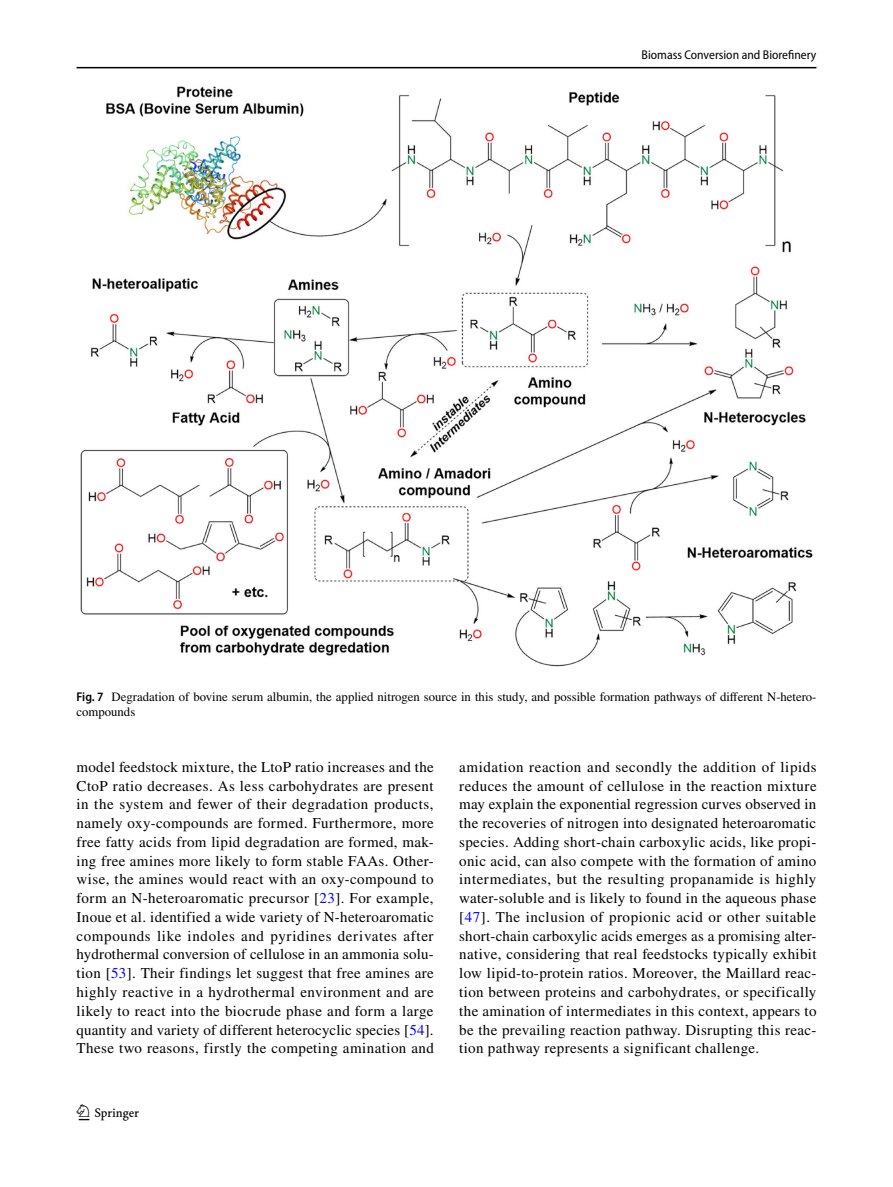
<style>
.page{position:relative;width:893px;height:1187px;background:#fff}
.page>*{position:absolute;margin:0;border:0;box-sizing:border-box;transform-origin:0 0}
.t1{font:22.5px "Springnew Regular 2";color:#000}
.t2{font:15px/18.8px "STIX";letter-spacing:.025em;color:#000;text-align:justify}
.t3{font:12.75px/15px "STIX";color:#000}
.t4{font:semi-condensed 12.75px "Myriad Pro";color:#000}
.s1{font-family:"Myriad Pro";font-weight:600;font-stretch:semi-condensed}
.s2{color:#00f}
</style>
<div class="page">
<hr style="left:77px;top:67px;width:739px;height:1px;background:#000">
<img style="left:81px;top:87px;width:731px;height:579px">
<p class="t4" style="left:642px;top:48px;width:176px">Biomass Conversion and Biorefinery</p>
<p class="t3" style="left:77px;top:690px;width:741px"><span class="s1">Fig. 7</span> Degradation of bovine serum albumin, the applied nitrogen source in this study, and possible formation pathways of different N-hetero&shy;compounds</p>
<p class="t2" style="left:77px;top:758px;width:359px">model feedstock mixture, the LtoP ratio increases and the CtoP ratio decreases. As less carbohydrates are present in the system and fewer of their degradation products, namely oxy-compounds are formed. Furthermore, more free fatty acids from lipid degradation are formed, mak&shy;ing free amines more likely to form stable FAAs. Other&shy;wise, the amines would react with an oxy-compound to form an N-heteroaromatic precursor [<span class="s2">23</span>]. For example, Inoue et al. identified a wide variety of N-heteroaromatic compounds like indoles and pyridines derivates after hydrothermal conversion of cellulose in an ammonia solu&shy;tion [<span class="s2">53</span>]. Their findings let suggest that free amines are highly reactive in a hydrothermal environment and are likely to react into the biocrude phase and form a large quantity and variety of different heterocyclic species [<span class="s2">54</span>].<br>These two reasons, firstly the competing amination and</p>
<p class="t2" style="left:459px;top:758px;width:359px">amidation reaction and secondly the addition of lipids reduces the amount of cellulose in the reaction mixture may explain the exponential regression curves observed in the recoveries of nitrogen into designated heteroaromatic species. Adding short-chain carboxylic acids, like propi&shy;onic acid, can also compete with the formation of amino intermediates, but the resulting propanamide is highly water-soluble and is likely to found in the aqueous phase [<span class="s2">47</span>]. The inclusion of propionic acid or other suitable short-chain carboxylic acids emerges as a promising alter&shy;native, considering that real feedstocks typically exhibit low lipid-to-protein ratios. Moreover, the Maillard reac&shy;tion between proteins and carbohydrates, or specifically the amination of intermediates in this context, appears to be the prevailing reaction pathway. Disrupting this reac&shy;tion pathway represents a significant challenge.</p>
<h1 class="t1" style="left:79px;top:1104px;width:62px">1 3</h1>
</div>
